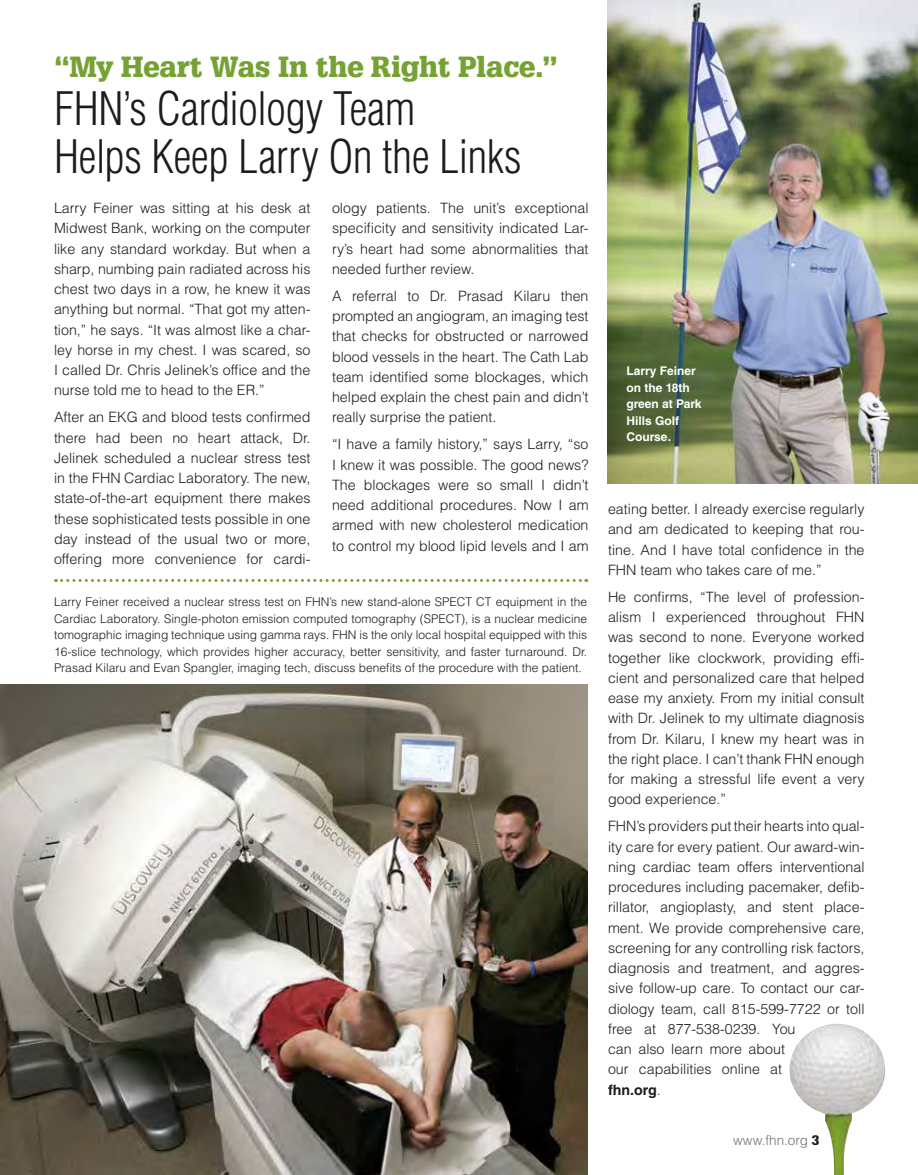
<style>
.page{position:relative;width:918px;height:1175px;background:#fff}
.page>*{position:absolute;margin:0;border:0;box-sizing:border-box;transform-origin:0 0}
.t1{font:300 condensed 45px/48px "Helvetica LT Std";letter-spacing:-.005em;color:#1c1c1a}
.t2{font:900 28.5px "Glypha LT";color:#76a233}
.t3{font:300 14.25px/20.2px "Helvetica LT Std";color:#1c1c1a;text-align:justify}
.t4{font:300 13.5px "Helvetica LT Std";color:#727273}
.t5{font:300 12px/16.5px "Helvetica LT Std";color:#1c1c1a;text-align:justify}
.t6{font:700 12px/16.5px "Helvetica LT Std";color:#fff}
.s1{font-weight:700}
.s2{font-family:"Glypha LT";font-weight:900;color:#1c1c1a}
</style>
<div class="page">
<img style="left:608px;top:0;width:310px;height:483px">
<svg style="left:56px;top:579px;width:531px;height:3px"></svg>
<img style="left:0;top:684px;width:588px;height:490px">
<img style="left:789px;top:1024px;width:97px;height:150px">
<h2 class="t2" style="left:54px;top:49px;width:505px">“My Heart Was In the Right Place.”</h2>
<h1 class="t1" style="left:54px;top:84px;width:469px">FHN’s Cardiology Team<br>Helps Keep Larry On the Links</h1>
<p class="t3" style="left:54px;top:198px;width:258px">Larry Feiner was sitting at his desk at Midwest Bank, working on the computer like any standard workday. But when a sharp, numbing pain radiated across his chest two days in a row, he knew it was anything but normal. “That got my atten&shy;tion,” he says. “It was almost like a char&shy;ley horse in my chest. I was scared, so I called Dr. Chris Jelinek’s office and the nurse told me to head to the ER.”</p>
<p class="t3" style="left:54px;top:407px;width:258px">After an EKG and blood tests confirmed there had been no heart attack, Dr.<br>Jelinek scheduled a nuclear stress test in the FHN Cardiac Laboratory. The new, state-of-the-art equipment there makes these sophisticated tests possible in one day instead of the usual two or more, offering more convenience for cardi-</p>
<p class="t3" style="left:332px;top:198px;width:258px">ology patients. The unit’s exceptional specificity and sensitivity indicated Lar&shy;ry’s heart had some abnormalities that needed further review.</p>
<p class="t3" style="left:332px;top:285px;width:258px">A referral to Dr. Prasad Kilaru then prompted an angiogram, an imaging test that checks for obstructed or narrowed blood vessels in the heart. The Cath Lab team identified some blockages, which helped explain the chest pain and didn’t really surprise the patient.</p>
<p class="t3" style="left:332px;top:434px;width:258px">“I have a family history,” says Larry, “so I knew it was possible. The good news?<br>The blockages were so small I didn’t need additional procedures. Now I am armed with new cholesterol medication to control my blood lipid levels and I am</p>
<p class="t5" style="left:54px;top:593px;width:535px">Larry Feiner received a nuclear stress test on FHN’s new stand-alone SPECT CT equipment in the Cardiac Laboratory. Single-photon emission computed tomography (SPECT), is a nuclear medicine tomographic imaging technique using gamma rays. FHN is the only local hospital equipped with this 16-slice technology, which provides higher accuracy, better sensitivity, and faster turnaround. Dr.<br>Prasad Kilaru and Evan Spangler, imaging tech, discuss benefits of the procedure with the patient.</p>
<p class="t6" style="left:626px;top:362px;width:77px">Larry Feiner on the 18th green at Park<br>Hills Golf<br>Course.</p>
<p class="t3" style="left:608px;top:498px;width:258px">eating better. I already exercise regularly and am dedicated to keeping that rou&shy;tine. And I have total confidence in the FHN team who takes care of me.”</p>
<p class="t3" style="left:608px;top:586px;width:258px">He confirms, “The level of profession&shy;alism I experienced throughout FHN was second to none. Everyone worked together like clockwork, providing effi&shy;cient and personalized care that helped ease my anxiety. From my initial consult with Dr. Jelinek to my ultimate diagnosis from Dr. Kilaru, I knew my heart was in the right place. I can’t thank FHN enough for making a stressful life event a very good experience.”</p>
<p class="t3" style="left:608px;top:816px;width:258px;text-align:left">FHN’s providers put their hearts into qual&shy;ity care for every patient. Our award-win&shy;ning cardiac team offers interventional procedures including pacemaker, defib&shy;rillator, angioplasty, and stent place&shy;ment. We provide comprehensive care, screening for any controlling risk factors, diagnosis and treatment, and aggres&shy;sive follow-up care. To contact our car&shy;diology team, call 815-599-7722 or toll free at 877-538-0239. You<br>can also learn more about<br>our capabilities online at<br><span class="s1">fhn.org</span>.</p>
<p class="t4" style="left:733px;top:1132px;width:88px">www.fhn.org <span class="s2">3</span></p>
</div>
